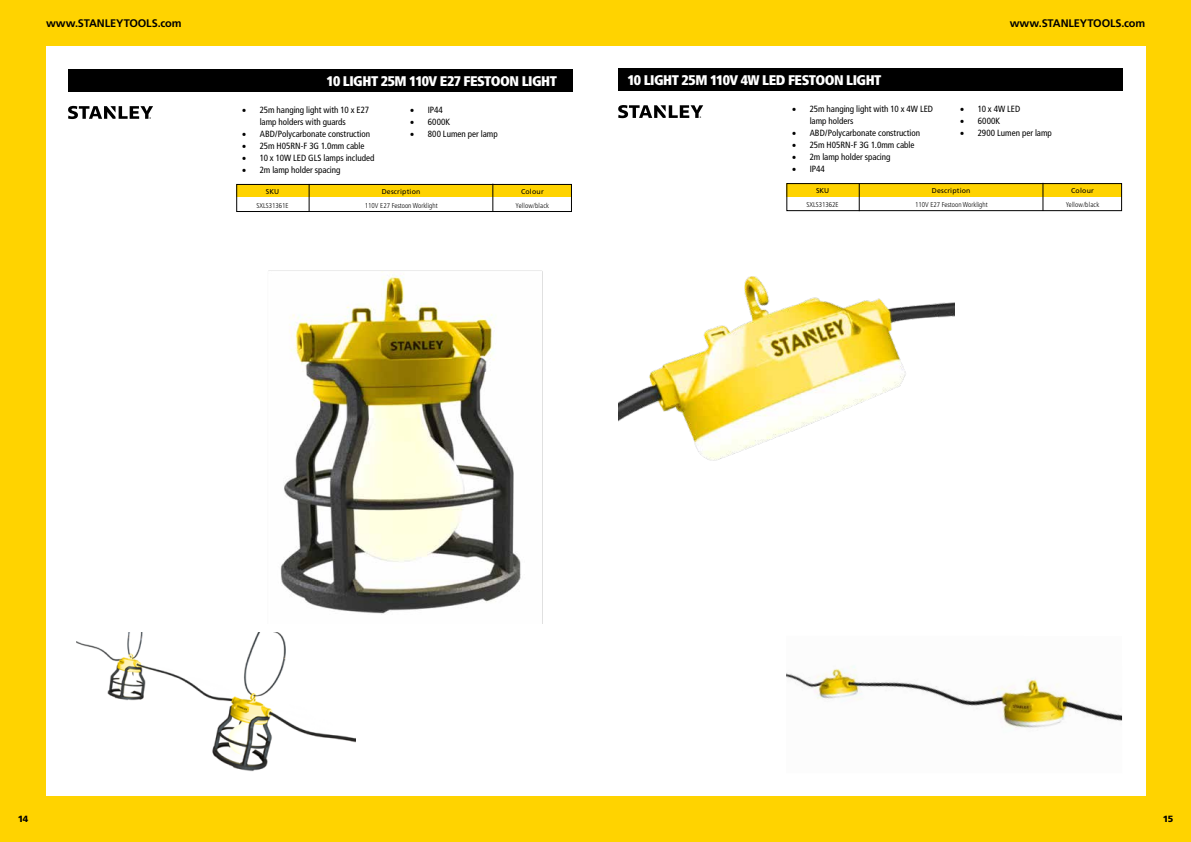
<style>
.page{position:relative;width:1191px;height:842px;background:#ffd300}
.page>*{position:absolute;margin:0;border:0;box-sizing:border-box;transform-origin:0 0}
.t1{font:900 condensed 14px "Frutiger";letter-spacing:-.04em;color:#fff}
.t2{font:700 11px "Frutiger";letter-spacing:-.015em;color:#000}
.t3{font:condensed 9px/12px "Frutiger";color:#000;text-align:center}
.t4{font:900 9px "Frutiger";color:#000}
.t5{font:300 condensed 7px "Frutiger";color:#000}
.t6{font:7px "Frutiger";letter-spacing:.025em;color:#000}
.t7{font:300 condensed 7px "Frutiger";letter-spacing:.025em;color:#000}
.s1{font-family:"Minion Pro";font-stretch:normal;font-size:12px}
</style>
<div class="page">
<div style="left:46px;top:46px;width:1099px;height:750px;background:#fff"></div>
<div style="left:68px;top:70px;width:504px;height:22px;background:#000"></div>
<svg style="left:68px;top:106px;width:85px;height:13px"></svg>
<div style="left:236px;top:184px;width:336px;height:14px;background:#ffd300"></div>
<svg style="left:309px;top:186px;width:1px;height:24px"></svg>
<svg style="left:492px;top:186px;width:1px;height:24px"></svg>
<div style="left:236px;top:184px;width:336px;height:28px;border:1px solid #000"></div>
<img style="left:268px;top:270px;width:275px;height:353px">
<img style="left:77px;top:632px;width:279px;height:140px">
<div style="left:618px;top:69px;width:504px;height:22px;background:#000"></div>
<svg style="left:618px;top:105px;width:85px;height:13px"></svg>
<div style="left:786px;top:183px;width:336px;height:14px;background:#ffd300"></div>
<svg style="left:859px;top:185px;width:1px;height:24px"></svg>
<svg style="left:1042px;top:185px;width:1px;height:24px"></svg>
<div style="left:786px;top:183px;width:336px;height:28px;border:1px solid #000"></div>
<img style="left:618px;top:276px;width:336px;height:185px">
<img style="left:786px;top:665px;width:336px;height:65px">
<p class="t2" style="left:46px;top:17px;width:137px">www.STANLEYTOOLS.com</p>
<p class="t2" style="left:1009px;top:17px;width:137px">www.STANLEYTOOLS.com</p>
<h1 class="t1" style="left:326px;top:73px;width:232px">10 LIGHT 25M 110V E27 FESTOON LIGHT</h1>
<h1 class="t1" style="left:627px;top:72px;width:256px">10 LIGHT 25M 110V 4W LED FESTOON LIGHT</h1>
<p class="t3" style="left:242px;top:104px;width:129px"><span class="s1">•</span> 25m hanging light with 10 x E27 lamp holders with guards</p>
<p class="t3" style="left:242px;top:128px;width:130px"><span class="s1">•</span> ABD/Polycarbonate construction</p>
<p class="t3" style="left:242px;top:140px;width:124px"><span class="s1">•</span> 25m H05RN-F 3G 1.0mm cable</p>
<p class="t3" style="left:242px;top:152px;width:134px"><span class="s1">•</span> 10 x 10W LED GLS lamps included</p>
<p class="t3" style="left:242px;top:164px;width:100px"><span class="s1">•</span> 2m lamp holder spacing</p>
<p class="t3" style="left:410px;top:104px;width:35px"><span class="s1">•</span> IP44</p>
<p class="t3" style="left:410px;top:116px;width:42px"><span class="s1">•</span> 6000K</p>
<p class="t3" style="left:410px;top:128px;width:89px"><span class="s1">•</span> 800 Lumen per lamp</p>
<p class="t3" style="left:809px;top:103px;width:125px;text-align:left;text-indent:-18px"><span class="s1">•</span> 25m hanging light with 10 x 4W LED lamp holders</p>
<p class="t3" style="left:791px;top:127px;width:130px"><span class="s1">•</span> ABD/Polycarbonate construction</p>
<p class="t3" style="left:791px;top:139px;width:124px"><span class="s1">•</span> 25m H05RN-F 3G 1.0mm cable</p>
<p class="t3" style="left:791px;top:151px;width:100px"><span class="s1">•</span> 2m lamp holder spacing</p>
<p class="t3" style="left:791px;top:163px;width:35px"><span class="s1">•</span> IP44</p>
<p class="t3" style="left:959px;top:103px;width:62px"><span class="s1">•</span> 10 x 4W LED</p>
<p class="t3" style="left:959px;top:115px;width:42px"><span class="s1">•</span> 6000K</p>
<p class="t3" style="left:959px;top:127px;width:94px"><span class="s1">•</span> 2900 Lumen per lamp</p>
<p class="t6" style="left:266px;top:187px;width:15px">SKU</p>
<p class="t6" style="left:382px;top:187px;width:40px">Description</p>
<p class="t6" style="left:521px;top:187px;width:24px">Colour</p>
<p class="t5" style="left:256px;top:201px;width:34px">SXLS31361E</p>
<p class="t5" style="left:365px;top:201px;width:74px">110V E27 Festoon Worklight</p>
<p class="t7" style="left:515px;top:201px;width:35px">Yellow/black</p>
<p class="t6" style="left:816px;top:186px;width:15px">SKU</p>
<p class="t6" style="left:932px;top:186px;width:40px">Description</p>
<p class="t6" style="left:1071px;top:186px;width:24px">Colour</p>
<p class="t5" style="left:806px;top:200px;width:34px">SXLS31362E</p>
<p class="t5" style="left:915px;top:200px;width:74px">110V E27 Festoon Worklight</p>
<p class="t7" style="left:1065px;top:200px;width:35px">Yellow/black</p>
<p class="t4" style="left:18px;top:814px;width:12px">14</p>
<p class="t4" style="left:1162px;top:814px;width:12px">15</p>
</div>
